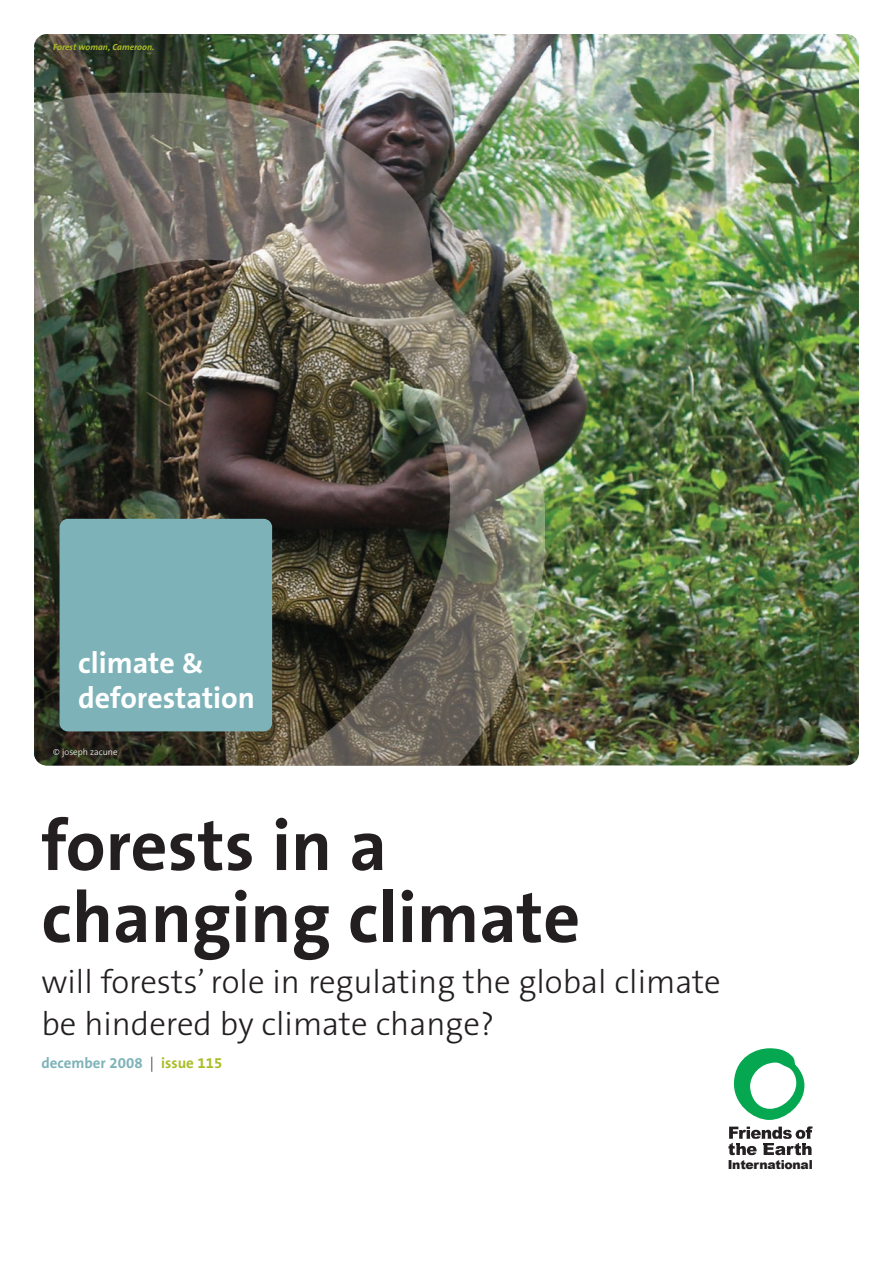
<style>
.page{position:relative;width:893px;height:1263px;background:#fff}
.page>*{position:absolute;margin:0;border:0;box-sizing:border-box;transform-origin:0 0}
.t1{font:700 72px/72px "The Sans B7";color:#231f20}
.t2{font:300 33px/42px "The Sans B3";color:#231f20}
.t3{font:700 30px/35.1px "The Sans B7";color:#fff}
.t4{font:700 15px "The Sans B7";color:#7db3b8}
.t5{font:900 12.45px "Arial";letter-spacing:-.02em;color:#231f20}
.t6{font:italic 700 9px "The Sans B7";color:#a9bd27}
.t7{font:300 9px "The Sans B3";color:#fff}
.s1{font-size:27px}
.s2{font-family:"The Sans B3";font-weight:300;color:#231f20}
.s3{color:#a9bd27}
</style>
<div class="page">
<img style="left:34px;top:34px;width:825px;height:731px;border-radius:13px">
<img style="left:34px;top:92px;width:511px;height:673px">
<div style="left:60px;top:519px;width:212px;height:212px;background:#7db3b8;border-radius:9px"></div>
<svg style="left:733px;top:1048px;width:71px;height:72px"></svg>
<svg style="left:728px;top:1126px;width:85px;height:29px"></svg>
<p class="t6" style="left:53px;top:42px;width:103px">Forest woman, Cameroon.</p>
<p class="t3" style="left:78px;top:646px;width:178px">climate <span class="s1">&amp; </span>deforestation</p>
<p class="t7" style="left:53px;top:748px;width:66px">© joseph zacune</p>
<h1 class="t1" style="left:41px;top:811px;width:540px">forests in a changing climate</h1>
<p class="t2" style="left:41px;top:962px;width:681px">will forests’ role in regulating the global climate be hindered by climate change?</p>
<p class="t4" style="left:41px;top:1055px;width:182px">december 2008 <span class="s2">|</span> <span class="s3">issue 115</span></p>
<p class="t5" style="left:728px;top:1155px;width:87px">International</p>
</div>
